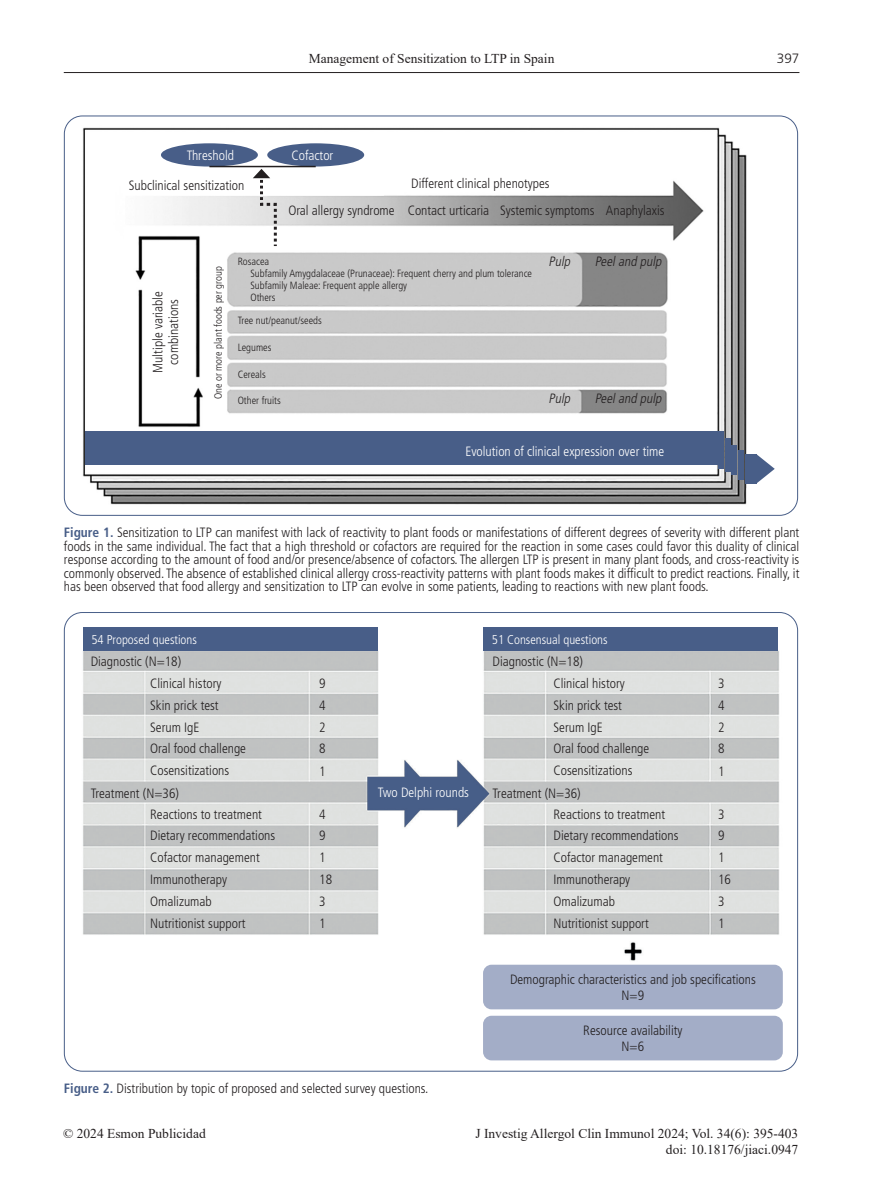
<style>
.page{position:relative;width:893px;height:1191px;background:#fff}
.page>*{position:absolute;margin:0;border:0;box-sizing:border-box;transform-origin:0 0}
.t1{font:300 condensed 13.5px/13.5px "Frutiger LT Std";color:#231f20;text-align:center}
.t2{font:13.5px/16.5px "Times New Roman";color:#231f20;text-align:right}
.t3{font:300 condensed 13.5px "Frutiger LT Std";color:#fff}
.t4{font:italic 300 condensed 13.5px "Frutiger LT Std";color:#231f20}
.t5{font:300 13.5px "Frutiger LT Std";color:#231f20}
.t6{font:300 condensed 12.75px "Frutiger LT Std";color:#fff}
.t7{font:300 condensed 10.5px/12px "Frutiger LT Std";color:#231f20}
.s1{font-weight:700;color:#485e88}
</style>
<div class="page">
<hr style="left:64px;top:72px;width:735px;height:1px;background:#231f20">
<img style="left:83px;top:127px;width:674px;height:378px">
<div style="left:161px;top:143px;width:97px;height:23px;background:#485e88;border-radius:50%"></div>
<div style="left:267px;top:143px;width:97px;height:23px;background:#485e88;border-radius:50%"></div>
<hr style="left:209px;top:166px;width:107px;height:1px;background:#231f20">
<svg style="left:253px;top:169px;width:25px;height:80px"></svg>
<img style="left:82px;top:650px;width:698px;height:311px">
<div style="left:83px;top:627px;width:295px;height:23px;background:#485e88"></div>
<div style="left:85px;top:432px;width:639px;height:33px;background:#485e88"></div>
<div style="left:718px;top:435px;width:6px;height:33px;background:#485e88"></div>
<div style="left:725px;top:438px;width:6px;height:33px;background:#485e88"></div>
<div style="left:731px;top:445px;width:6px;height:30px;background:#485e88"></div>
<div style="left:738px;top:450px;width:6px;height:30px;background:#485e88"></div>
<div style="left:483px;top:627px;width:295px;height:23px;background:#485e88"></div>
<div style="left:483px;top:1015px;width:300px;height:45px;background:#a3adc7;border-radius:9px"></div>
<div style="left:483px;top:964px;width:300px;height:45px;background:#a3adc7;border-radius:9px"></div>
<div style="left:745px;top:454px;width:12px;height:29px;background:#485e88"></div>
<svg style="left:757px;top:454px;width:18px;height:29px"></svg>
<p class="t2" style="left:309px;top:49px;width:247px">Management of Sensitization to LTP in Spain</p>
<p class="t3" style="left:187px;top:148px;width:49px">Threshold</p>
<p class="t3" style="left:292px;top:148px;width:43px">Cofactor</p>
<p class="t1" style="left:129px;top:178px;width:117px">Subclinical sensitization</p>
<p class="t1" style="left:411px;top:177px;width:140px">Different clinical phenotypes</p>
<p class="t1" style="left:150px;top:373px;width:83px;line-height:15.8px;rotate:-90deg">Multiple variable combinations</p>
<p class="t1" style="left:288px;top:204px;width:378px">Oral allergy syndrome Contact urticaria Systemic symptoms Anaphylaxis</p>
<p class="t7" style="left:212px;top:399px;width:135px;rotate:-90deg">One or more plant foods per group</p>
<p class="t7" style="left:250px;top:256px;width:283px;text-indent:-13px">Rosacea<br>Subfamily Amygdalaceae (Prunaceae): Frequent cherry and plum tolerance Subfamily Maleae: Frequent apple allergy<br>Others</p>
<p class="t7" style="left:238px;top:315px;width:86px">Tree nut/peanut/seeds</p>
<p class="t7" style="left:238px;top:342px;width:35px">Legumes</p>
<p class="t7" style="left:238px;top:369px;width:30px">Cereals</p>
<p class="t7" style="left:238px;top:394px;width:45px">Other fruits</p>
<p class="t4" style="left:549px;top:254px;width:26px">Pulp</p>
<p class="t4" style="left:549px;top:391px;width:26px">Pulp</p>
<p class="t4" style="left:595px;top:254px;width:71px">Peeland pulp</p>
<p class="t4" style="left:595px;top:391px;width:71px">Peeland pulp</p>
<p class="t3" style="left:465px;top:443px;width:200px">Evolution of clinical expression over time</p>
<p class="t5" style="left:777px;top:51px;width:24px">397</p>
<p class="t1" style="left:64px;top:526px;width:737px;text-align:justify"><span class="s1">Figure 1.</span> Sensitization to LTP can manifest with lack of reactivity to plant foods or manifestations of different degrees of severity with different plant foods in the same individual. The fact that a high threshold or cofactors are required for the reaction in some cases could favor this duality of clinical response according to the amount of food and/or presence/absence of cofactors. The allergen LTP is present in many plant foods, and cross-reactivity is commonly observed. The absence of established clinical allergy cross-reactivity patterns with plant foods makes it difficult to predict reactions. Finally, it has been observed that food allergy and sensitization to LTP can evolve in some patients, leading to reactions with new plant foods.</p>
<p class="t6" style="left:91px;top:632px;width:107px">54 Proposed questions</p>
<p class="t6" style="left:492px;top:632px;width:117px">51 Consensual questions</p>
<p class="t1" style="left:91px;top:655px;width:92px">Diagnostic (N=18)</p>
<p class="t1" style="left:492px;top:655px;width:92px">Diagnostic (N=18)</p>
<p class="t1" style="left:150px;top:677px;width:73px">Clinical history</p>
<p class="t1" style="left:553px;top:677px;width:73px">Clinical history</p>
<p class="t1" style="left:319px;top:677px;width:8px">9</p>
<p class="t1" style="left:718px;top:677px;width:8px">3</p>
<p class="t1" style="left:150px;top:698px;width:70px">Skin prick test</p>
<p class="t1" style="left:553px;top:698px;width:70px">Skin prick test</p>
<p class="t1" style="left:319px;top:698px;width:8px">4</p>
<p class="t1" style="left:718px;top:698px;width:8px">4</p>
<p class="t1" style="left:150px;top:720px;width:51px">Serum IgE</p>
<p class="t1" style="left:553px;top:720px;width:51px">Serum IgE</p>
<p class="t1" style="left:319px;top:720px;width:8px">2</p>
<p class="t1" style="left:718px;top:720px;width:8px">2</p>
<p class="t1" style="left:150px;top:742px;width:97px">Oral food challenge</p>
<p class="t1" style="left:553px;top:742px;width:97px">Oral food challenge</p>
<p class="t1" style="left:319px;top:742px;width:8px">8</p>
<p class="t1" style="left:718px;top:742px;width:8px">8</p>
<p class="t1" style="left:150px;top:764px;width:81px">Cosensitizations</p>
<p class="t1" style="left:553px;top:764px;width:81px">Cosensitizations</p>
<p class="t1" style="left:319px;top:765px;width:8px">1</p>
<p class="t1" style="left:718px;top:765px;width:8px">1</p>
<p class="t3" style="left:378px;top:785px;width:93px">Two Delphi rounds</p>
<p class="t1" style="left:91px;top:786px;width:90px">Treatment (N=36)</p>
<p class="t1" style="left:492px;top:786px;width:90px">Treatment (N=36)</p>
<p class="t1" style="left:150px;top:807px;width:113px">Reactions to treatment</p>
<p class="t1" style="left:553px;top:807px;width:113px">Reactions to treatment</p>
<p class="t1" style="left:319px;top:807px;width:8px">4</p>
<p class="t1" style="left:718px;top:807px;width:8px">3</p>
<p class="t1" style="left:150px;top:829px;width:127px">Dietary recommendations</p>
<p class="t1" style="left:553px;top:829px;width:127px">Dietary recommendations</p>
<p class="t1" style="left:319px;top:829px;width:8px">9</p>
<p class="t1" style="left:718px;top:829px;width:8px">9</p>
<p class="t1" style="left:150px;top:851px;width:111px">Cofactor management</p>
<p class="t1" style="left:553px;top:851px;width:111px">Cofactor management</p>
<p class="t1" style="left:319px;top:851px;width:8px">1</p>
<p class="t1" style="left:718px;top:851px;width:8px">1</p>
<p class="t1" style="left:150px;top:872px;width:78px">Immunotherapy</p>
<p class="t1" style="left:553px;top:872px;width:78px">Immunotherapy</p>
<p class="t1" style="left:319px;top:872px;width:14px">18</p>
<p class="t1" style="left:718px;top:872px;width:14px">16</p>
<p class="t1" style="left:150px;top:894px;width:63px">Omalizumab</p>
<p class="t1" style="left:553px;top:894px;width:63px">Omalizumab</p>
<p class="t1" style="left:319px;top:894px;width:8px">3</p>
<p class="t1" style="left:718px;top:894px;width:8px">3</p>
<p class="t1" style="left:150px;top:917px;width:97px">Nutritionist support</p>
<p class="t1" style="left:319px;top:917px;width:8px">1</p>
<p class="t1" style="left:553px;top:917px;width:97px">Nutritionist support</p>
<p class="t1" style="left:718px;top:917px;width:8px">1</p>
<p class="t1" style="left:510px;top:971px;width:247px;line-height:15.8px">Demographic characteristics and job specifications<br>N=9</p>
<p class="t1" style="left:64px;top:1081px;width:366px"><span class="s1">Figure 2.</span> Distribution by topic of proposed and selected survey questions.</p>
<p class="t1" style="left:583px;top:1023px;width:101px;line-height:15.8px">Resource availability<br>N=6</p>
<p class="t2" style="left:63px;top:1124px;width:144px">© 2024 Esmon Publicidad</p>
<p class="t2" style="left:475px;top:1124px;width:324px">J Investig Allergol Clin Immunol 2024; Vol. 34(6): 395-403 doi: 10.18176/jiaci.0947</p>
</div>
